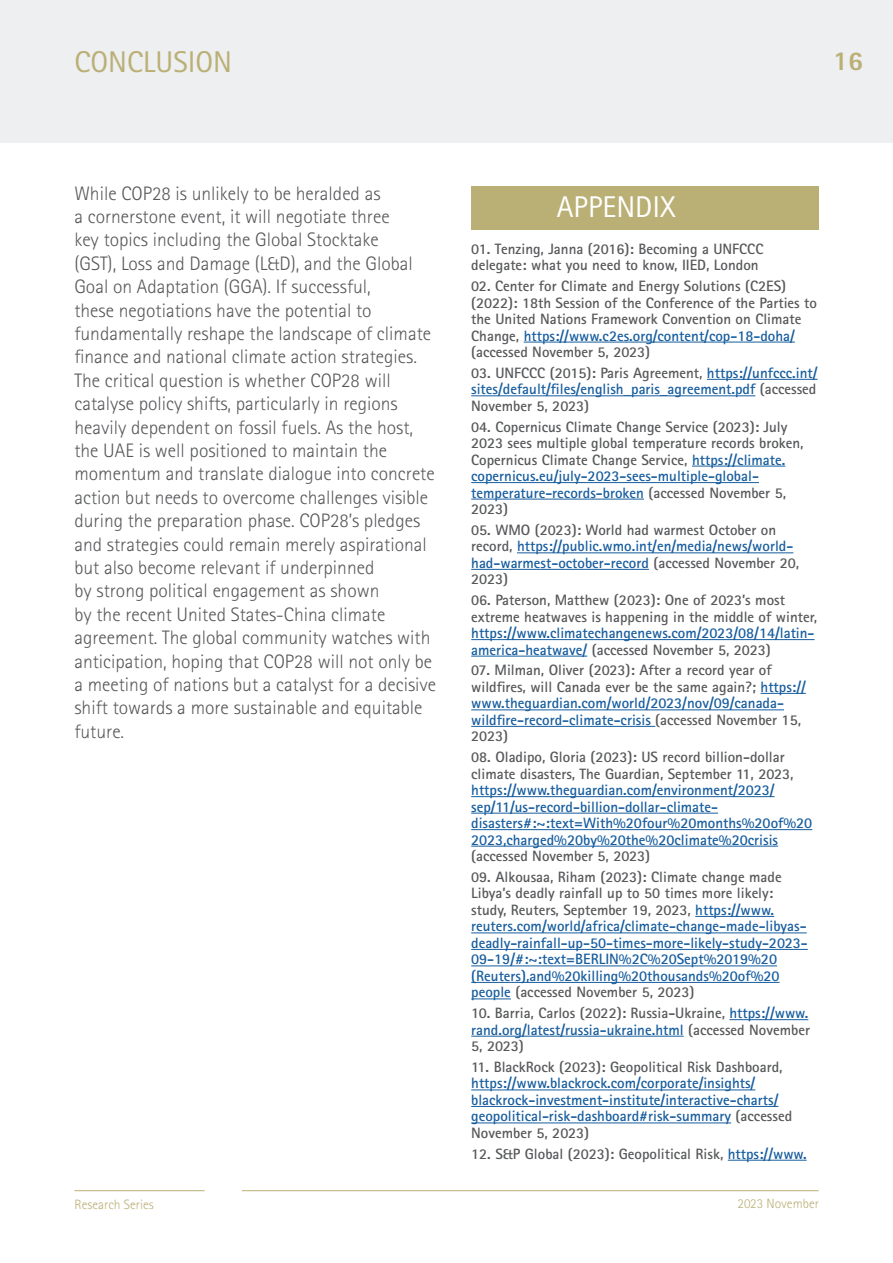
<style>
.page{position:relative;width:893px;height:1263px;background:#fff}
.page>*{position:absolute;margin:0;border:0;box-sizing:border-box;transform-origin:0 0}
.t1{font:30px "Rotis Sans Serif Std";color:#baaf75}
.t2{font:30px "Rotis Sans Serif Std";color:#fff}
.t3{font:800 27px "Rotis Sans Serif Std";color:#baaf75}
.t4{font:300 19.5px/23.4px "Rotis Sans Serif Std";color:#57585a}
.t5{font:700 15px/16.5px "Rotis Sans Serif Std";color:#57585a}
.t6{font:700 15px/16.5px "Rotis Sans Serif Std";color:#175d9e}
.t7{font:300 13.5px "Rotis Sans Serif Std";color:#baaf75}
.s1{color:#175d9e}
.s2{color:#57585a}
</style>
<div class="page">
<div style="left:0;top:0;width:893px;height:142px;background:#edeff0"></div>
<hr style="left:0;top:0;width:1px;height:143px;background:#baaf75">
<div style="left:471px;top:186px;width:348px;height:44px;background:#baaf75"></div>
<hr style="left:524px;top:342px;width:271px;height:1px;background:#175d9e">
<hr style="left:707px;top:379px;width:111px;height:1px;background:#175d9e">
<hr style="left:471px;top:395px;width:284px;height:1px;background:#175d9e">
<hr style="left:692px;top:466px;width:93px;height:1px;background:#175d9e">
<hr style="left:471px;top:482px;width:288px;height:1px;background:#175d9e">
<hr style="left:471px;top:499px;width:173px;height:1px;background:#175d9e">
<hr style="left:517px;top:552px;width:276px;height:1px;background:#175d9e">
<hr style="left:471px;top:569px;width:178px;height:1px;background:#175d9e">
<hr style="left:471px;top:639px;width:343px;height:1px;background:#175d9e">
<hr style="left:471px;top:656px;width:116px;height:1px;background:#175d9e">
<hr style="left:760px;top:693px;width:46px;height:1px;background:#175d9e">
<hr style="left:471px;top:709px;width:313px;height:1px;background:#175d9e">
<hr style="left:471px;top:726px;width:184px;height:1px;background:#175d9e">
<hr style="left:471px;top:796px;width:303px;height:1px;background:#175d9e">
<hr style="left:471px;top:813px;width:247px;height:1px;background:#175d9e">
<hr style="left:471px;top:829px;width:341px;height:1px;background:#175d9e">
<hr style="left:471px;top:846px;width:307px;height:1px;background:#175d9e">
<hr style="left:695px;top:916px;width:79px;height:1px;background:#175d9e">
<hr style="left:471px;top:932px;width:336px;height:1px;background:#175d9e">
<hr style="left:471px;top:949px;width:337px;height:1px;background:#175d9e">
<hr style="left:471px;top:965px;width:306px;height:1px;background:#175d9e">
<hr style="left:471px;top:982px;width:308px;height:1px;background:#175d9e">
<hr style="left:471px;top:998px;width:40px;height:1px;background:#175d9e">
<hr style="left:729px;top:1019px;width:79px;height:1px;background:#175d9e">
<hr style="left:471px;top:1036px;width:213px;height:1px;background:#175d9e">
<hr style="left:471px;top:1089px;width:284px;height:1px;background:#175d9e">
<hr style="left:471px;top:1106px;width:307px;height:1px;background:#175d9e">
<hr style="left:471px;top:1122px;width:260px;height:1px;background:#175d9e">
<hr style="left:728px;top:1160px;width:79px;height:1px;background:#175d9e">
<hr style="left:74px;top:1190px;width:131px;height:1px;background:#baaf75">
<hr style="left:242px;top:1190px;width:577px;height:1px;background:#baaf75">
<p class="t1" style="left:74px;top:44px;width:159px">CONCLUSION</p>
<p class="t3" style="left:833px;top:44px;width:32px">16</p>
<p class="t4" style="left:74px;top:181px;width:363px">While COP28 is unlikely to be heralded as<br>a cornerstone event, it will negotiate three<br>key topics including the Global Stocktake<br>(GST), Loss and Damage (L&amp;D), and the Global Goal on Adaptation (GGA). If successful,<br>these negotiations have the potential to fundamentally reshape the landscape of climate finance and national climate action strategies.<br>The critical question is whether COP28 will catalyse policy shifts, particularly in regions heavily dependent on fossil fuels. As the host, the UAE is well positioned to maintain the momentum and translate dialogue into concrete action but needs to overcome challenges visible during the preparation phase. COP28’s pledges and strategies could remain merely aspirational but also become relevant if underpinned<br>by strong political engagement as shown<br>by the recent United States-China climate agreement. The global community watches with anticipation, hoping that COP28 will not only be a meeting of nations but a catalyst for a decisive shift towards a more sustainable and equitable future.</p>
<p class="t2" style="left:557px;top:189px;width:120px">APPENDIX</p>
<p class="t5" style="left:471px;top:240px;width:294px">01. Tenzing, Janna (2016): Becoming a UNFCCC delegate: what you need to know, IIED, London</p>
<p class="t5" style="left:471px;top:277px;width:347px">02. Center for Climate and Energy Solutions (C2ES) (2022): 18th Session of the Conference of the Parties to the United Nations Framework Convention on Climate Change, <span class="s1">https://www.c2es.org/content/cop-18-doha/ </span>(accessed November 5, 2023)</p>
<p class="t6" style="left:471px;top:364px;width:348px;text-align:justify"><span class="s2">03. UNFCCC (2015): Paris Agreement,</span> https://unfccc.int/ sites/default/files/english_paris_agreement.pdf <span class="s2">(accessed November 5, 2023)</span></p>
<p class="t5" style="left:471px;top:418px;width:334px">04. Copernicus Climate Change Service (2023): July 2023 sees multiple global temperature records broken, Copernicus Climate Change Service, <span class="s1">https://climate. copernicus.eu/july-2023-sees-multiple-global&shy;temperature-records-broken</span> (accessed November 5, 2023)</p>
<p class="t5" style="left:471px;top:521px;width:329px">05. WMO (2023): World had warmest October on record, <span class="s1">https://public.wmo.int/en/media/news/world&shy;had-warmest-october-record</span> (accessed November 20, 2023)</p>
<p class="t5" style="left:471px;top:591px;width:347px">06. Paterson, Matthew (2023): One of 2023’s most extreme heatwaves is happening in the middle of winter, <span class="s1">https://www.climatechangenews.com/2023/08/14/latin&shy;america-heatwave/</span> (accessed November 5, 2023)</p>
<p class="t5" style="left:471px;top:662px;width:336px">07. Milman, Oliver (2023): After a record year of wildfires, will Canada ever be the same again?; <span class="s1">https:// www.theguardian.com/world/2023/nov/09/canada&shy;wildfire-record-climate-crisis</span> (accessed November 15, 2023)</p>
<p class="t6" style="left:471px;top:748px;width:343px"><span class="s2">08. Oladipo, Gloria (2023): US record billion-dollar climate disasters, The Guardian, September 11, 2023, </span>https://www.theguardian.com/environment/2023/ sep/11/us-record-billion-dollar-climate&shy;disasters#:~:text=With%20four%20months%20of%20<br>2023,charged%20by%20the%20climate%20crisis <span class="s2">(accessed November 5, 2023)</span></p>
<p class="t6" style="left:471px;top:868px;width:338px"><span class="s2">09. Alkousaa, Riham (2023): Climate change made Libya’s deadly rainfall up to 50 times more likely: study, Reuters, September 19, 2023,</span> https://www. reuters.com/world/africa/climate-change-made-libyas&shy;deadly-rainfall-up-50-times-more-likely-study-2023- 09-19/#:~:text=BERLIN%2C%20Sept%2019%20 (Reuters),and%20killing%20thousands%20of%20 people <span class="s2">(accessed November 5, 2023)</span></p>
<p class="t5" style="left:471px;top:1004px;width:340px;text-align:justify">10. Barria, Carlos (2022): Russia-Ukraine, <span class="s1">https://www. rand.org/latest/russia-ukraine.html</span> (accessed November 5, 2023)</p>
<p class="t6" style="left:471px;top:1058px;width:323px"><span class="s2">11. BlackRock (2023): Geopolitical Risk Dashboard, </span>https://www.blackrock.com/corporate/insights/ blackrock-investment-institute/interactive-charts/ geopolitical-risk-dashboard#risk-summary <span class="s2">(accessed November 5, 2023)</span></p>
<p class="t5" style="left:471px;top:1145px;width:337px">12. S&amp;P Global (2023): Geopolitical Risk, <span class="s1">https://www.</span></p>
<p class="t7" style="left:74px;top:1197px;width:81px">Research Series</p>
<p class="t7" style="left:737px;top:1195px;width:83px">2023 November</p>
</div>
